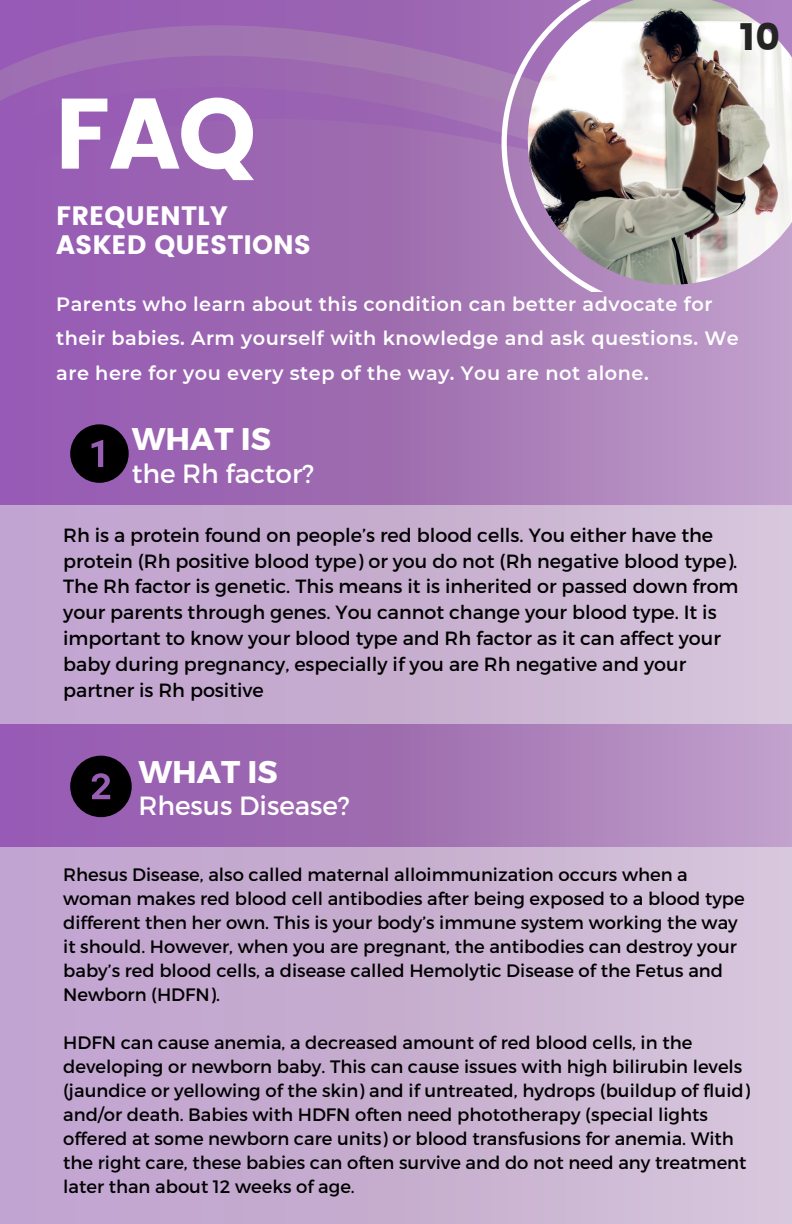
<style>
.page{position:relative;width:792px;height:1224px;background:#fff}
.page>*{position:absolute;margin:0;border:0;box-sizing:border-box;transform-origin:0 0}
.t1{font:99.8px "Poppins";color:#fff}
.t2{font:37.8px "Poppins";color:#242424}
.t3{font:700 31.4px "Montserrat";color:#fff}
.t4{font:26.6px/29px "Poppins";color:#fff}
.t5{font:26.4px "Montserrat";color:#fff}
.t6{font:19.2px/25.8px "Montserrat";color:#000}
.t7{font:600 19.2px/34.4px "Montserrat";letter-spacing:.025em;color:#fff}
.t8{font:18px/24px "Montserrat";color:#000}
</style>
<div class="page">
<div style="left:0;top:0;width:792px;height:1224px;background:linear-gradient(to right,#9051ac,#bb99c3)"></div>
<svg style="left:0;top:0;width:502px;height:225px;background:#9c66b2"></svg>
<svg style="left:502px;top:0;width:171px;height:292px;background:#b28ac0"></svg>
<img style="left:528px;top:0;width:264px;height:285px">
<div style="left:0;top:505px;width:792px;height:219px;background:linear-gradient(to right,#bf9fcd,#d4c3d8)"></div>
<svg style="left:70px;top:424px;width:59px;height:59px;background:#2a1a32"></svg>
<div style="left:0;top:847px;width:792px;height:377px;background:linear-gradient(to right,#bf9fcd,#d4c3d8)"></div>
<svg style="left:70px;top:756px;width:62px;height:61px;background:#2b1a33"></svg>
<p class="t1" style="left:54px;top:76px;width:204px">FAQ</p>
<h3 class="t4" style="left:56px;top:201px;width:256px">FREQUENTLY<br>ASKED QUESTIONS</h3>
<h5 class="t2" style="left:739px;top:15px;width:42px">10</h5>
<p class="t7" style="left:56px;top:287px;width:684px">Parents who learn about this condition can better advocate for their babies. Arm yourself with knowledge and ask questions. We are here for you every step of the way. You are not alone.</p>
<p class="t3" style="left:132px;top:419px;width:141px">WHAT IS</p>
<p class="t5" style="left:132px;top:456px;width:184px">the Rh factor?</p>
<h1 class="t6" style="left:63px;top:521px;width:677px">Rh is a protein found on people’s red blood cells. You either have the protein (Rh positive blood type) or you do not (Rh negative blood type).<br>The Rh factor is genetic. This means it is inherited or passed down from your parents through genes. You cannot change your blood type. It is important to know your blood type and Rh factor as it can affect your baby during pregnancy, especially if you are Rh negative and your partner is Rh positive</h1>
<p class="t3" style="left:138px;top:751px;width:141px">WHAT IS</p>
<p class="t5" style="left:138px;top:789px;width:213px">Rhesus Disease?</p>
<h2 class="t8" style="left:63px;top:862px;width:683px">Rhesus Disease, also called maternal alloimmunization occurs when a woman makes red blood cell antibodies after being exposed to a blood type different then her own. This is your body’s immune system working the way it should. However, when you are pregnant, the antibodies can destroy your baby’s red blood cells, a disease called Hemolytic Disease of the Fetus and Newborn (HDFN).</h2>
<h4 class="t8" style="left:63px;top:1030px;width:688px">HDFN can cause anemia, a decreased amount of red blood cells, in the developing or newborn baby. This can cause issues with high bilirubin levels (jaundice or yellowing of the skin) and if untreated, hydrops (buildup of fluid) and/or death. Babies with HDFN often need phototherapy (special lights offered at some newborn care units) or blood transfusions for anemia. With the right care, these babies can often survive and do not need any treatment later than about 12 weeks of age.</h4>
</div>
